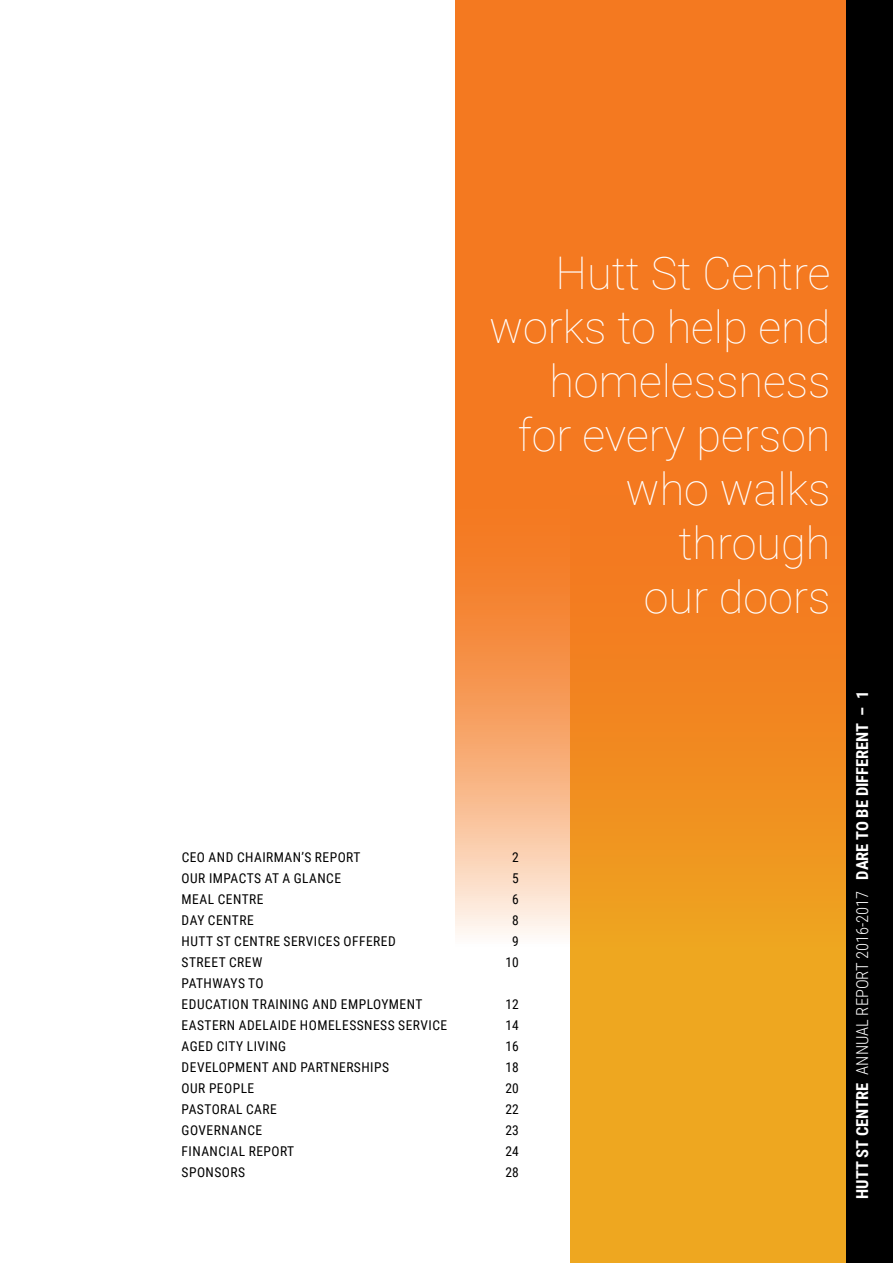
<style>
.page{position:relative;width:893px;height:1263px;background:#fff}
.page>*{position:absolute;margin:0;border:0;box-sizing:border-box;transform-origin:0 0}
.t1{font:100 45px/54px "Roboto";color:#fff;text-align:right}
.t2{font:700 16.5px "Roboto Condensed";color:#fff}
.t3{font:13.5px/21px "Roboto Condensed";letter-spacing:.035em;color:#000}
.s1{font-weight:300}
</style>
<div class="page">
<div style="left:570px;top:0;width:323px;height:1263px;background:#eea720"></div>
<svg style="left:455px;top:0;width:391px;height:935px;background:#f3842a"></svg>
<div style="left:846px;top:0;width:47px;height:1263px;background:#000"></div>
<h1 class="t1" style="left:489px;top:244px;width:343px">Hutt St Centre works to help end homelessness for every person who walks through<br>our doors</h1>
<p class="t3" style="left:182px;top:846px;width:180px">CEO AND CHAIRMAN’S REPORT</p>
<p class="t3" style="left:512px;top:846px;width:8px">2</p>
<p class="t3" style="left:182px;top:867px;width:161px">OUR IMPACTS AT A GLANCE</p>
<p class="t3" style="left:512px;top:867px;width:8px">5</p>
<p class="t3" style="left:182px;top:888px;width:83px">MEAL CENTRE</p>
<p class="t3" style="left:512px;top:888px;width:8px">6</p>
<p class="t3" style="left:182px;top:909px;width:74px">DAY CENTRE</p>
<p class="t3" style="left:512px;top:909px;width:8px">8</p>
<p class="t3" style="left:182px;top:930px;width:216px">HUTT ST CENTRE SERVICES OFFERED</p>
<p class="t3" style="left:512px;top:930px;width:8px">9</p>
<p class="t3" style="left:182px;top:951px;width:82px">STREET CREW</p>
<p class="t3" style="left:506px;top:951px;width:15px">10</p>
<p class="t3" style="left:182px;top:972px;width:242px">PATHWAYS TO<br>EDUCATION TRAINING AND EMPLOYMENT</p>
<p class="t3" style="left:506px;top:993px;width:15px">12</p>
<p class="t3" style="left:182px;top:1014px;width:267px">EASTERN ADELAIDE HOMELESSNESS SERVICE</p>
<p class="t3" style="left:506px;top:1014px;width:15px">14</p>
<p class="t3" style="left:182px;top:1035px;width:106px">AGED CITY LIVING</p>
<p class="t3" style="left:506px;top:1035px;width:15px">16</p>
<p class="t3" style="left:182px;top:1056px;width:209px">DEVELOPMENT AND PARTNERSHIPS</p>
<p class="t3" style="left:506px;top:1056px;width:15px">18</p>
<p class="t3" style="left:182px;top:1077px;width:74px">OUR PEOPLE</p>
<p class="t3" style="left:506px;top:1077px;width:15px">20</p>
<p class="t3" style="left:182px;top:1098px;width:97px">PASTORAL CARE</p>
<p class="t3" style="left:506px;top:1098px;width:15px">22</p>
<p class="t3" style="left:182px;top:1119px;width:82px">GOVERNANCE</p>
<p class="t3" style="left:506px;top:1119px;width:15px">23</p>
<p class="t3" style="left:182px;top:1140px;width:114px">FINANCIAL REPORT</p>
<p class="t3" style="left:506px;top:1140px;width:15px">24</p>
<p class="t3" style="left:182px;top:1161px;width:65px">SPONSORS</p>
<p class="t3" style="left:506px;top:1161px;width:15px">28</p>
<p class="t2" style="left:851px;top:1199px;width:510px;rotate:-90deg">HUTT ST CENTRE <span class="s1">ANNUAL REPORT 2016-2017</span> DARE TO BE DIFFERENT – 1</p>
</div>
